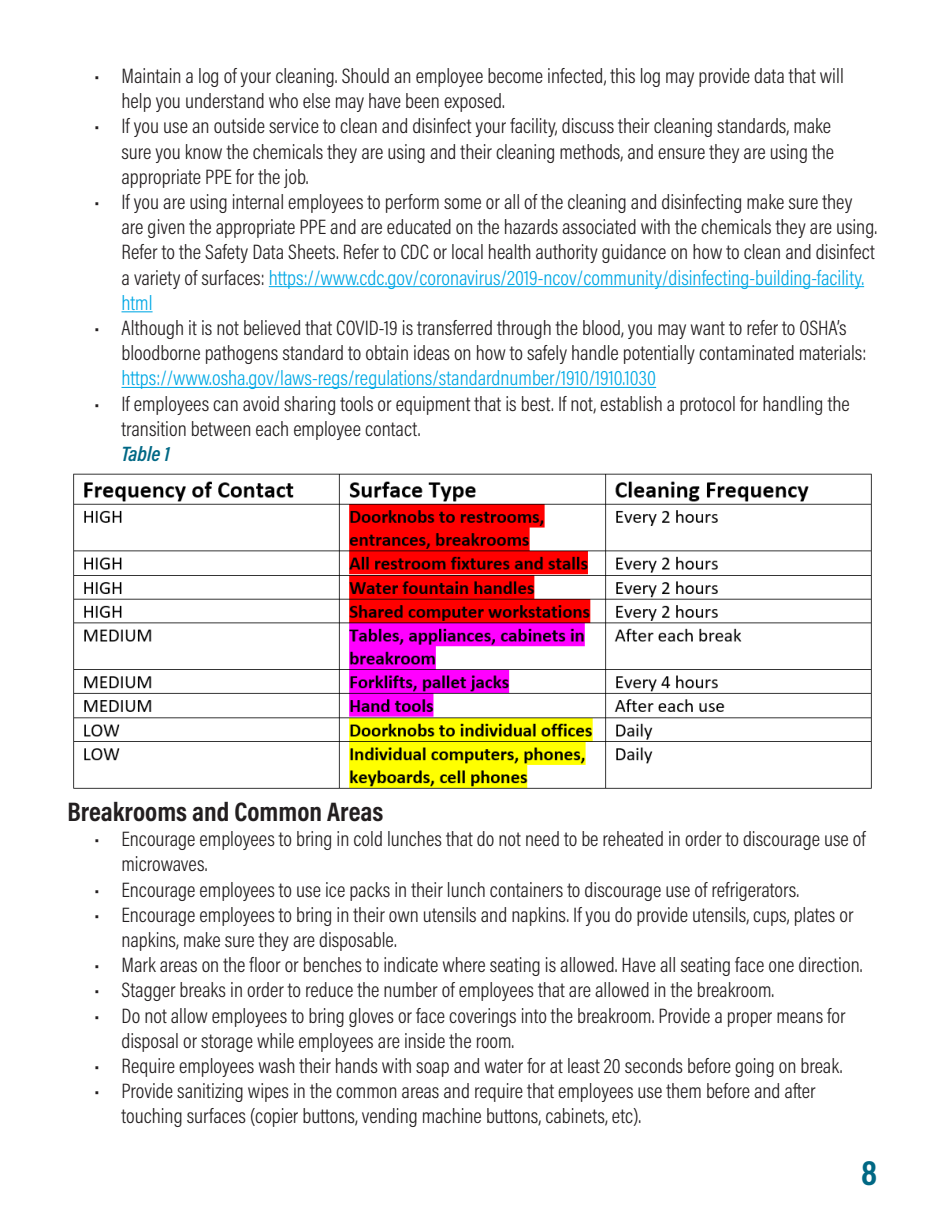
<style>
.page{position:relative;width:945px;height:1215px;background:#fff}
.page>*{position:absolute;margin:0;border:0;box-sizing:border-box;transform-origin:0 0}
.t1{font:700 36px "Acumin Pro Cond";color:#006884}
.t2{font:700 27px "Acumin Pro Cond";color:#231f20}
.t3{font:300 21px/25.2px "Acumin Pro Cond";color:#231f20}
.s1{color:#00a8e5}
.s2{color:#00a9e5}
.s3{font-weight:600;font-style:italic;color:#006885}
</style>
<div class="page">
<hr style="left:269px;top:286px;width:595px;height:1px;background:#00a8e5">
<hr style="left:122px;top:311px;width:31px;height:1px;background:#00a8e5">
<hr style="left:122px;top:387px;width:534px;height:1px;background:#00a9e5">
<img style="left:73px;top:473px;width:799px;height:316px">
<p class="t3" style="left:122px;top:63px;width:724px;text-indent:-27px">• Maintain a log of your cleaning. Should an employee become infected, this log may provide data that will help you understand who else may have been exposed.</p>
<p class="t3" style="left:122px;top:113px;width:714px;text-indent:-27px">• If you use an outside service to clean and disinfect your facility, discuss their cleaning standards, make sure you know the chemicals they are using and their cleaning methods, and ensure they are using the appropriate PPE for the job.</p>
<p class="t3" style="left:122px;top:189px;width:757px;text-indent:-27px">• If you are using internal employees to perform some or all of the cleaning and disinfecting make sure they are given the appropriate PPE and are educated on the hazards associated with the chemicals they are using.<br>Refer to the Safety Data Sheets. Refer to CDC or local health authority guidance on how to clean and disinfect a variety of surfaces: <span class="s1">https://www.cdc.gov/coronavirus/2019-ncov/community/disinfecting-building-facility. html</span></p>
<p class="t3" style="left:122px;top:315px;width:746px;text-indent:-27px">• Although it is not believed that COVID-19 is transferred through the blood, you may want to refer to OSHA’s bloodborne pathogens standard to obtain ideas on how to safely handle potentially contaminated materials: <span class="s2">https://www.osha.gov/laws-regs/regulations/standardnumber/1910/1910.1030</span></p>
<p class="t3" style="left:122px;top:390px;width:730px;text-indent:-27px">• If employees can avoid sharing tools or equipment that is best. If not, establish a protocol for handling the transition between each employee contact.<br><span class="s3">Table 1</span></p>
<p class="t2" style="left:68px;top:794px;width:317px">Breakrooms and Common Areas</p>
<p class="t3" style="left:122px;top:826px;width:746px;text-indent:-27px">• Encourage employees to bring in cold lunches that do not need to be reheated in order to discourage use of microwaves.</p>
<p class="t3" style="left:94px;top:876px;width:706px">• Encourage employees to use ice packs in their lunch containers to discourage use of refrigerators.</p>
<p class="t3" style="left:122px;top:902px;width:734px;text-indent:-27px">• Encourage employees to bring in their own utensils and napkins. If you do provide utensils, cups, plates or napkins, make sure they are disposable.</p>
<p class="t3" style="left:94px;top:952px;width:770px">• Mark areas on the floor or benches to indicate where seating is allowed. Have all seating face one direction.</p>
<p class="t3" style="left:94px;top:977px;width:681px">• Stagger breaks in order to reduce the number of employees that are allowed in the breakroom.</p>
<p class="t3" style="left:122px;top:1002px;width:726px;text-indent:-27px">• Do not allow employees to bring gloves or face coverings into the breakroom. Provide a proper means for disposal or storage while employees are inside the room.</p>
<p class="t3" style="left:94px;top:1053px;width:750px">• Require employees wash their hands with soap and water for at least 20 seconds before going on break.</p>
<p class="t3" style="left:122px;top:1078px;width:696px;text-indent:-27px">• Provide sanitizing wipes in the common areas and require that employees use them before and after touching surfaces (copier buttons, vending machine buttons, cabinets, etc).</p>
<p class="t1" style="left:861px;top:1149px;width:18px">8</p>
</div>
